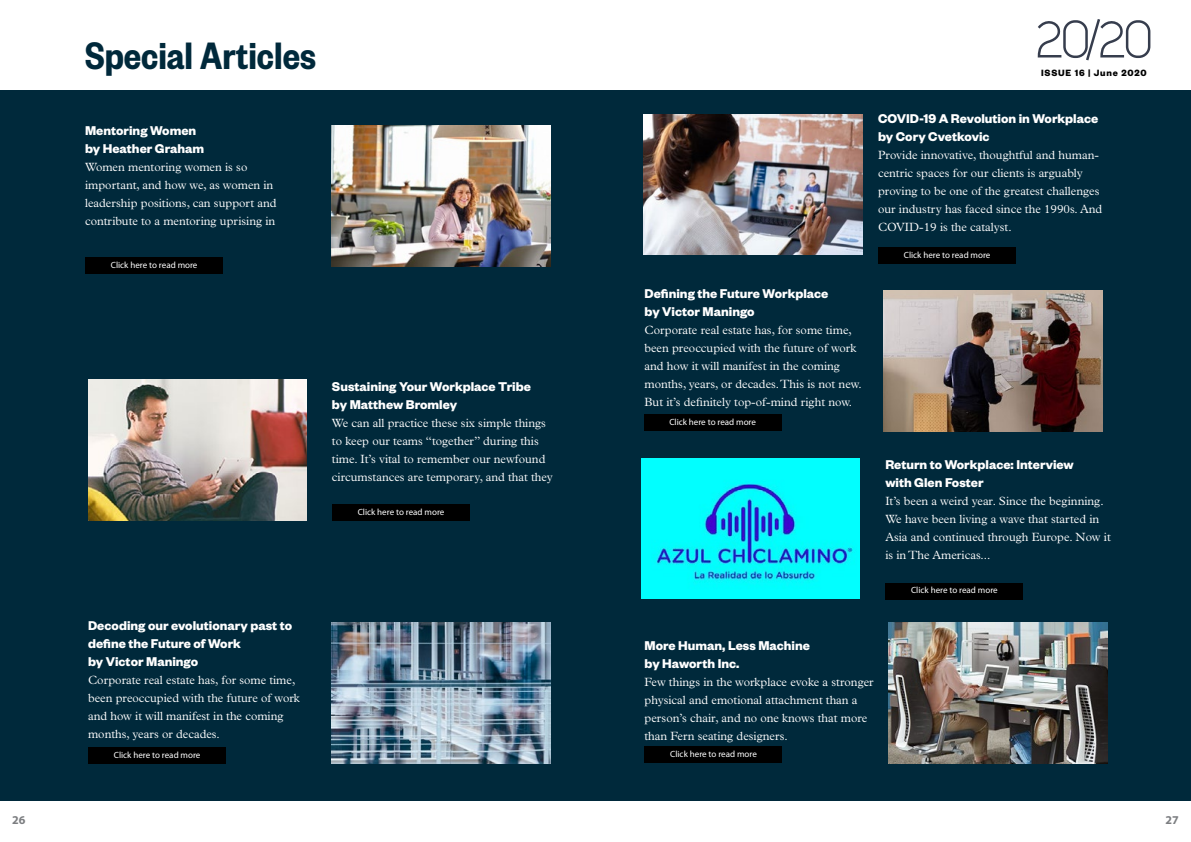
<style>
.page{position:relative;width:1191px;height:842px;background:#fff}
.page>*{position:absolute;margin:0;border:0;box-sizing:border-box;transform-origin:0 0}
.t1{font:600 42px "Founders Grotesk Cond";color:#00293b}
.t2{font:700 14px/18px "Founders Grotesk";color:#fff}
.t3{font:300 12px/18px "Plantin MT Pro";color:#fff}
.t4{font:700 12px "Myriad Pro";color:#7c7e81}
.t5{font:700 10px "Founders Grotesk";letter-spacing:.08em;color:#000}
.t6{font:9px "Myriad Pro";color:#fff}
</style>
<div class="page">
<svg style="left:1037px;top:19px;width:114px;height:42px"></svg>
<div style="left:0;top:91px;width:1191px;height:710px;background:#00293b"></div>
<img style="left:332px;top:125px;width:218px;height:141px">
<img style="left:88px;top:379px;width:219px;height:141px">
<img style="left:332px;top:623px;width:218px;height:140px">
<div style="left:332px;top:504px;width:138px;height:17px;background:#000"></div>
<div style="left:85px;top:258px;width:138px;height:16px;background:#000"></div>
<div style="left:88px;top:747px;width:138px;height:17px;background:#000"></div>
<img style="left:643px;top:115px;width:219px;height:140px">
<img style="left:883px;top:291px;width:219px;height:141px">
<div style="left:643px;top:414px;width:138px;height:17px;background:#000"></div>
<div style="left:878px;top:247px;width:138px;height:17px;background:#000"></div>
<img style="left:889px;top:623px;width:218px;height:140px">
<div style="left:644px;top:746px;width:138px;height:17px;background:#000"></div>
<img style="left:641px;top:458px;width:219px;height:141px">
<div style="left:885px;top:583px;width:138px;height:16px;background:#000"></div>
<h1 class="t1" style="left:85px;top:30px;width:232px">Special Articles</h1>
<p class="t2" style="left:85px;top:120px;width:121px">Mentoring Women by Heather Graham</p>
<p class="t3" style="left:85px;top:158px;width:193px">Women mentoring women is so important, and how we, as women in leadership positions, can support and contribute to a mentoring uprising in</p>
<p class="t6" style="left:111px;top:260px;width:88px">Click here to read more</p>
<p class="t2" style="left:332px;top:377px;width:200px">Sustaining Your Workplace Tribe by Matthew Bromley</p>
<p class="t3" style="left:332px;top:414px;width:222px">We can all practice these six simple things to keep our teams “together” during this time. It’s vital to remember our newfound circumstances are temporary, and that they</p>
<p class="t6" style="left:358px;top:507px;width:88px">Click here to read more</p>
<p class="t2" style="left:88px;top:616px;width:206px">Decoding our evolutionary past to define the Future of Work<br>by Victor Maningo</p>
<p class="t3" style="left:88px;top:671px;width:213px">Corporate real estate has, for some time, been preoccupied with the future of work and how it will manifest in the coming months, years or decades.</p>
<p class="t6" style="left:114px;top:750px;width:88px">Click here to read more</p>
<p class="t5" style="left:1041px;top:66px;width:107px">ISSUE 16 | June 2020</p>
<p class="t2" style="left:878px;top:109px;width:222px">COVID-19 A Revolution in Workplace by Cory Cvetkovic</p>
<p class="t3" style="left:878px;top:146px;width:226px">Provide innovative, thoughtful and human&shy;centric spaces for our clients is arguably proving to be one of the greatest challenges our industry has faced since the 1990s. And COVID-19 is the catalyst.</p>
<p class="t2" style="left:644px;top:283px;width:185px">Defining the Future Workplace by Victor Maningo</p>
<p class="t3" style="left:644px;top:321px;width:219px">Corporate real estate has, for some time, been preoccupied with the future of work and how it will manifest in the coming months, years, or decades. This is not new.<br>But it’s definitely top-of-mind right now.</p>
<p class="t6" style="left:669px;top:417px;width:88px">Click here to read more</p>
<p class="t6" style="left:903px;top:250px;width:88px">Click here to read more</p>
<p class="t2" style="left:885px;top:455px;width:190px">Return to Workplace: Interview with Glen Foster</p>
<p class="t3" style="left:885px;top:492px;width:227px">It’s been a weird year. Since the beginning.<br>We have been living a wave that started in Asia and continued through Europe. Now it is in The Americas...</p>
<p class="t6" style="left:911px;top:585px;width:88px">Click here to read more</p>
<p class="t2" style="left:644px;top:636px;width:167px">More Human, Less Machine by Haworth Inc.</p>
<p class="t3" style="left:644px;top:673px;width:231px">Few things in the workplace evoke a stronger physical and emotional attachment than a person’s chair, and no one knows that more than Fern seating designers.</p>
<p class="t6" style="left:670px;top:749px;width:88px">Click here to read more</p>
<p class="t4" style="left:12px;top:812px;width:15px">26</p>
<p class="t4" style="left:1165px;top:812px;width:15px">27</p>
</div>
